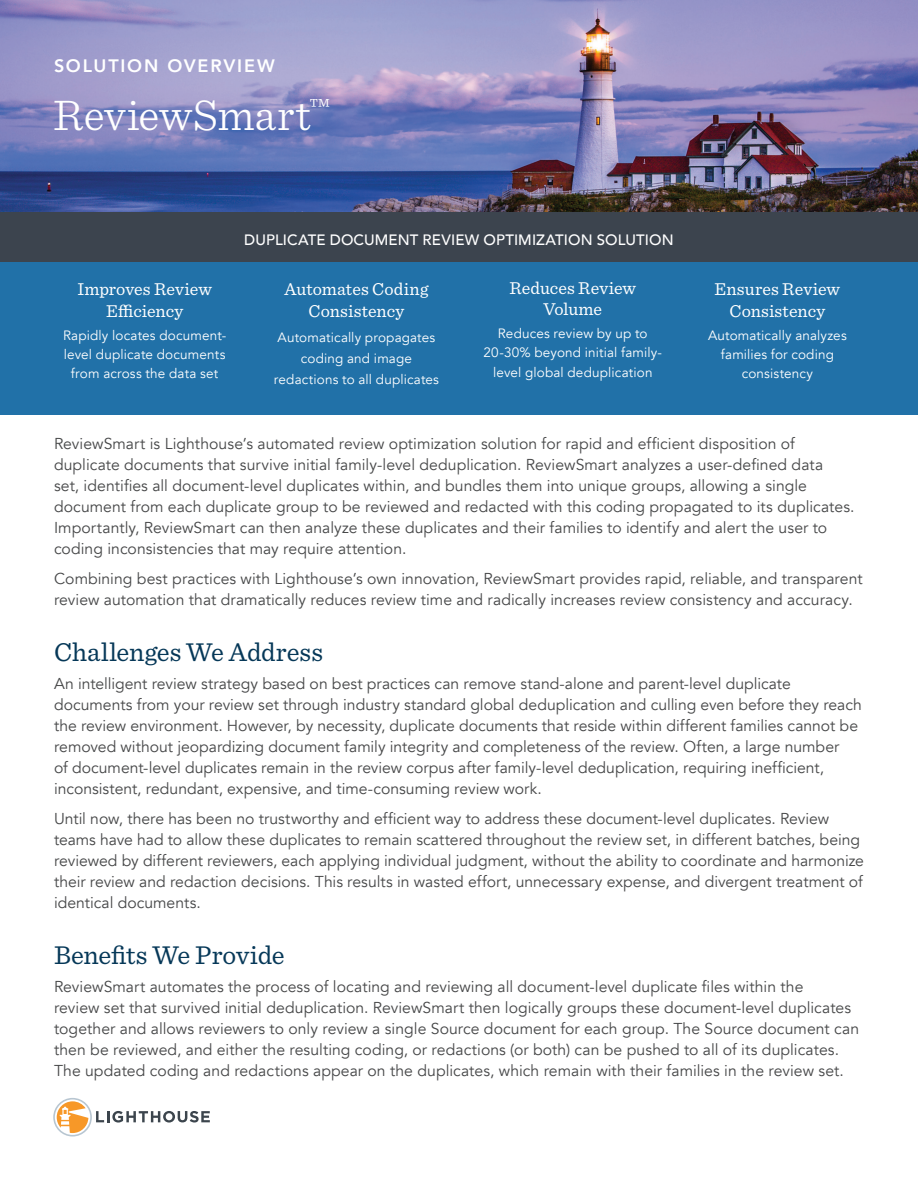
<style>
.page{position:relative;width:918px;height:1188px;background:#fff}
.page>*{position:absolute;margin:0;border:0;box-sizing:border-box;transform-origin:0 0}
.CS_Title_-_Sentinel{font:300 45px "Sentinel";letter-spacing:.005em;color:#fff}
.H1_-_Sentinel_Book{font:27px "Sentinel";letter-spacing:-.005em;color:#063858}
.HB_-_Sentinel_book{font:18px/21.6px "Sentinel";letter-spacing:.005em;color:#fff;text-align:center}
.Doc_Type_-_Avenir_85{font:800 18px "Avenir";letter-spacing:.1em;color:#fff}
.Body_-_Avenir_45__10{font:15.75px/21px "Avenir";color:#464748}
.HB_-_IntroBlurb__Ave{font:500 15px "Avenir";letter-spacing:.005em;color:#fff}
.HB_-_Avenir_45__9_pt{font:13.5px/19.2px "Avenir";letter-spacing:.01em;color:#fff;text-align:center}
</style>
<div class="page">
<img style="left:0;top:0;width:918px;height:212px">
<div style="left:0;top:215px;width:918px;height:200px;background:#2171a8"></div>
<div style="left:0;top:212px;width:918px;height:50px;background:#3c444e"></div>
<svg style="left:53px;top:1098px;width:157px;height:39px"></svg>
<p class="Doc_Type_-_Avenir_85" style="left:54px;top:52px;width:222px">SOLUTION OVERVIEW</p>
<p class="CS_Title_-_Sentinel" style="left:53px;top:82px;width:279px">ReviewSmart<sup>™</sup></p>
<p class="HB_-_Sentinel_book" style="left:77px;top:277px;width:136px">Improves Review<br>Efficiency</p>
<p class="HB_-_Avenir_45__9_pt" style="left:63px;top:326px;width:165px">Rapidly locates document&shy;level duplicate documents from across the data set</p>
<p class="HB_-_IntroBlurb__Ave" style="left:244px;top:226px;width:431px">DUPLICATE DOCUMENT REVIEW OPTIMIZATION SOLUTION</p>
<p class="HB_-_Sentinel_book" style="left:284px;top:277px;width:145px">Automates Coding<br>Consistency</p>
<p class="HB_-_Avenir_45__9_pt" style="left:274px;top:327px;width:167px;line-height:21px">Automatically propagates coding and image redactions to all duplicates</p>
<p class="HB_-_Sentinel_book" style="left:509px;top:276px;width:128px">Reduces Review<br>Volume</p>
<p class="HB_-_Avenir_45__9_pt" style="left:484px;top:324px;width:180px">Reduces review by up to<br>20-30% beyond initial family&shy;level global deduplication</p>
<p class="HB_-_Sentinel_book" style="left:715px;top:277px;width:127px">Ensures Review<br>Consistency</p>
<p class="HB_-_Avenir_45__9_pt" style="left:708px;top:326px;width:140px">Automatically analyzes families for coding consistency</p>
<p class="Body_-_Avenir_45__10" style="left:54px;top:434px;width:802px">ReviewSmart is Lighthouse’s automated review optimization solution for rapid and efficient disposition of duplicate documents that survive initial family-level deduplication. ReviewSmart analyzes a user-defined data<br>set, identifies all document-level duplicates within, and bundles them into unique groups, allowing a single document from each duplicate group to be reviewed and redacted with this coding propagated to its duplicates.<br>Importantly, ReviewSmart can then analyze these duplicates and their families to identify and alert the user to coding inconsistencies that may require attention.</p>
<p class="Body_-_Avenir_45__10" style="left:54px;top:569px;width:810px">Combining best practices with Lighthouse’s own innovation, ReviewSmart provides rapid, reliable, and transparent review automation that dramatically reduces review time and radically increases review consistency and accuracy.</p>
<p class="H1_-_Sentinel_Book" style="left:54px;top:631px;width:271px">Challenges We Address</p>
<p class="Body_-_Avenir_45__10" style="left:54px;top:674px;width:809px">An intelligent review strategy based on best practices can remove stand-alone and parent-level duplicate documents from your review set through industry standard global deduplication and culling even before they reach the review environment. However, by necessity, duplicate documents that reside within different families cannot be removed without jeopardizing document family integrity and completeness of the review. Often, a large number<br>of document-level duplicates remain in the review corpus after family-level deduplication, requiring inefficient, inconsistent, redundant, expensive, and time-consuming review work.</p>
<p class="Body_-_Avenir_45__10" style="left:54px;top:809px;width:812px">Until now, there has been no trustworthy and efficient way to address these document-level duplicates. Review teams have had to allow these duplicates to remain scattered throughout the review set, in different batches, being reviewed by different reviewers, each applying individual judgment, without the ability to coordinate and harmonize their review and redaction decisions. This results in wasted effort, unnecessary expense, and divergent treatment of identical documents.</p>
<p class="H1_-_Sentinel_Book" style="left:54px;top:934px;width:232px">Benefits We Provide</p>
<p class="Body_-_Avenir_45__10" style="left:54px;top:977px;width:807px">ReviewSmart automates the process of locating and reviewing all document-level duplicate files within the<br>review set that survived initial deduplication. ReviewSmart then logically groups these document-level duplicates together and allows reviewers to only review a single Source document for each group. The Source document can then be reviewed, and either the resulting coding, or redactions (or both) can be pushed to all of its duplicates.<br>The updated coding and redactions appear on the duplicates, which remain with their families in the review set.</p>
</div>
